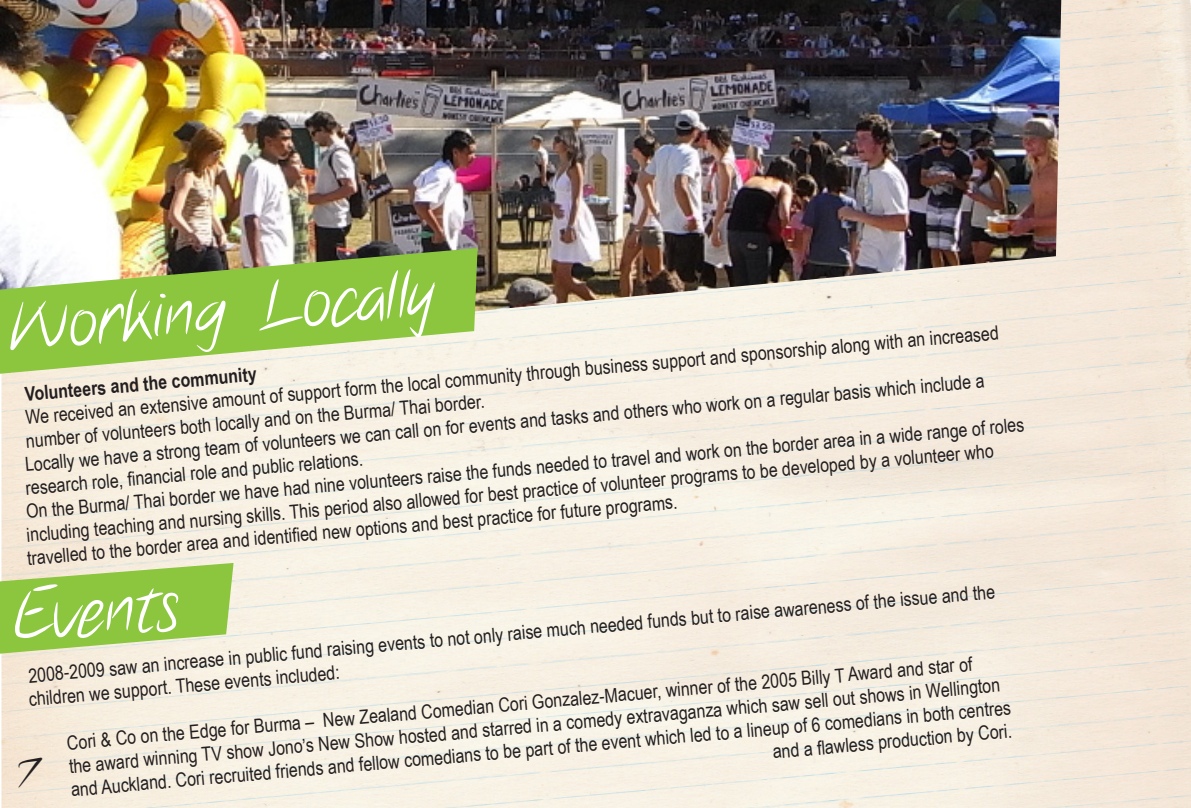
<style>
.page{position:relative;width:1191px;height:808px;background:#fff}
.page>*{position:absolute;margin:0;border:0;box-sizing:border-box;transform-origin:0 0}
.t1{font:69px "Notethis";color:#fff}
.t2{font:40.5px "Notethis";color:#231f20}
.t3{font:19.5px/23.4px "Arial Narrow";color:#231f20}
.t4{font:700 19.5px "Arial Narrow";color:#231f20}
</style>
<div class="page">
<img style="left:0;top:0;width:1061px;height:356px">
<svg style="left:0;top:247px;width:478px;height:140px;background:#accd77"></svg>
<svg style="left:0;top:562px;width:234px;height:103px;background:#abd16f"></svg>
<h1 class="t1" style="left:7px;top:286px;width:427px;rotate:-5deg">Working Locally</h1>
<p class="t3" style="left:24px;top:405px;width:978px;rotate:-5deg">We received an extensive amount of support form the local community through business support and sponsorship along with an increased</p>
<p class="t4" style="left:24px;top:379px;width:234px;rotate:-5deg">Volunteers and the community</p>
<p class="t3" style="left:24px;top:452px;width:964px;rotate:-5deg">Locally we have a strong team of volunteers we can call on for events and tasks and others who work on a regular basis which include a</p>
<p class="t3" style="left:25px;top:429px;width:462px;rotate:-5deg">number of volunteers both locally and on the Burma/ Thai border.</p>
<p class="t3" style="left:25px;top:499px;width:1003px;rotate:-5deg">On the Burma/ Thai border we have had nine volunteers raise the funds needed to travel and work on the border area in a wide range of roles</p>
<p class="t3" style="left:26px;top:522px;width:972px;rotate:-5deg">including teaching and nursing skills. This period also allowed for best practice of volunteer programs to be developed by a volunteer who</p>
<p class="t3" style="left:25px;top:476px;width:340px;rotate:-5deg">research role, fi nancial role and public relations.</p>
<p class="t3" style="left:26px;top:546px;width:654px;rotate:-5deg">travelled to the border area and identifi ed new options and best practice for future programs.</p>
<p class="t3" style="left:26px;top:663px;width:973px;rotate:-5deg">2008-2009 saw an increase in public fund raising events to not only raise much needed funds but to raise awareness of the issue and the children we support. These events included:</p>
<h1 class="t1" style="left:10px;top:576px;width:166px;rotate:-5deg">Events</h1>
<p class="t3" style="left:66px;top:730px;width:910px;rotate:-5deg">Cori &amp; Co on the Edge for Burma – New Zealand Comedian Cori Gonzalez-Macuer, winner of the 2005 Billy T Award and star of</p>
<p class="t3" style="left:68px;top:754px;width:936px;rotate:-5deg">the award winning TV show Jono’s New Show hosted and starred in a comedy extravaganza which saw sell out shows in Wellington</p>
<p class="t3" style="left:70px;top:777px;width:945px;rotate:-5deg">and Auckland. Cori recruited friends and fellow comedians to be part of the event which led to a lineup of 6 comedians in both centres</p>
<p class="t3" style="left:771px;top:739px;width:241px;rotate:-5deg">and a fl awless production by Cori.</p>
<h2 class="t2" style="left:18px;top:751px;width:26px">7</h2>
</div>
